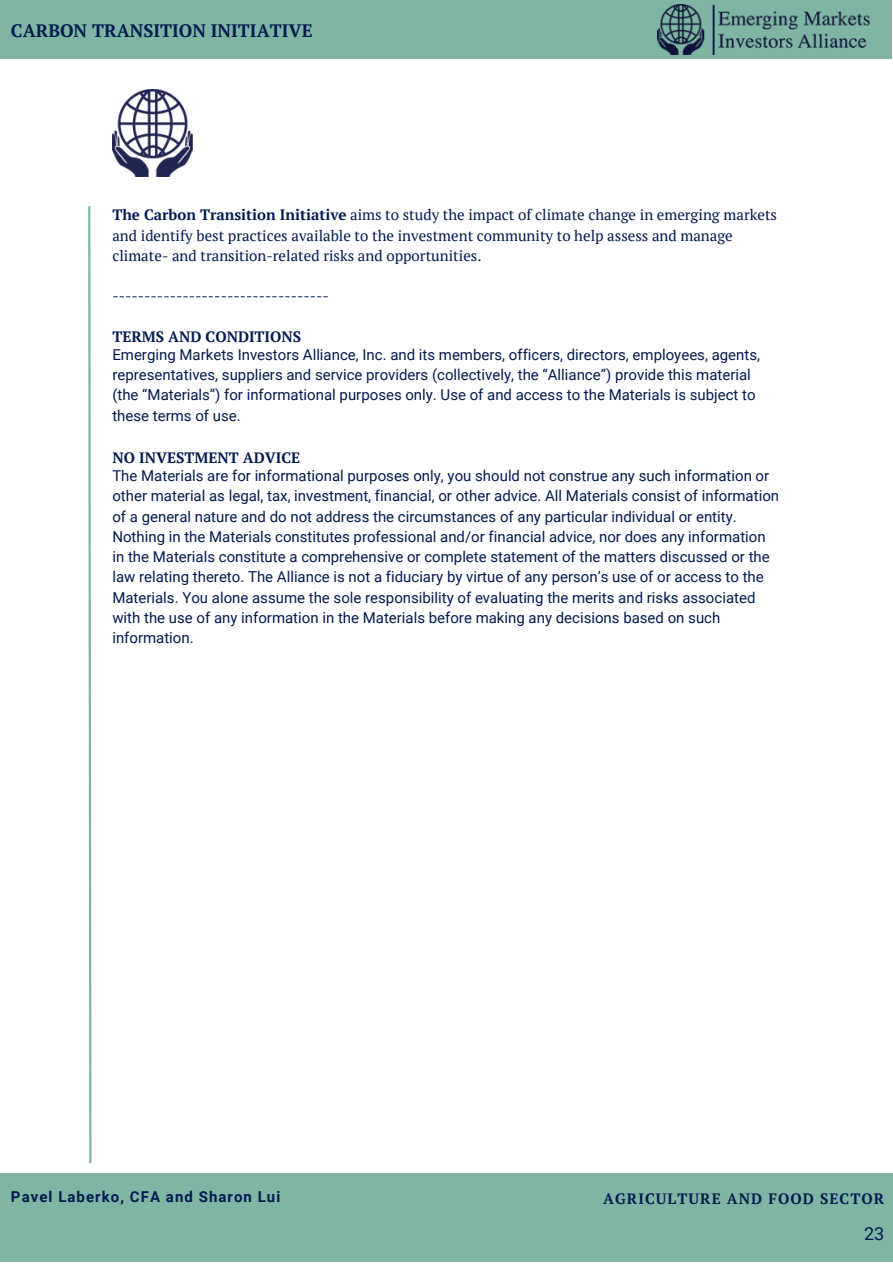
<style>
.page{position:relative;width:893px;height:1264px;background:#fff}
.page>*{position:absolute;margin:0;border:0;box-sizing:border-box;transform-origin:0 0}
.t1{font:700 18px "PT Serif";color:#021a4f}
.t2{font:18px "Roboto";color:#021a4f}
.t3{font:15px/20.2px "Roboto";color:#021a4f}
.t4{font:15px/20.2px "PT Serif";color:#021a4f}
.t5{font:700 15px "PT Serif";color:#021a4f}
.t6{font:700 15px "Roboto";letter-spacing:.07em;color:#021a4f}
.t7{font:700 15px "PT Serif";letter-spacing:.07em;color:#021a4f}
.s1{font-weight:700}
</style>
<div class="page">
<svg style="left:88px;top:206px;width:4px;height:958px"></svg>
<div style="left:0;top:0;width:891px;height:59px;background:#7fb5a5"></div>
<img style="left:657px;top:4px;width:213px;height:51px">
<div style="left:0;top:1173px;width:892px;height:88px;background:#7fb5a5"></div>
<img style="left:112px;top:89px;width:80px;height:88px">
<p class="t1" style="left:11px;top:18px;width:303px">CARBON TRANSITION INITIATIVE</p>
<p class="t4" style="left:112px;top:204px;width:666px"><span class="s1">The Carbon Transition Initiative</span> aims to study the impact of climate change in emerging markets and identify best practices available to the investment community to help assess and manage climate- and transition-related risks and opportunities.</p>
<p class="t4" style="left:112px;top:285px;width:218px">----------------------------------</p>
<p class="t5" style="left:112px;top:326px;width:190px">TERMS AND CONDITIONS</p>
<p class="t3" style="left:112px;top:344px;width:649px">Emerging Markets Investors Alliance, Inc. and its members, officers, directors, employees, agents, representatives, suppliers and service providers (collectively, the “Alliance”) provide this material (the “Materials”) for informational purposes only. Use of and access to the Materials is subject to these terms of use.</p>
<p class="t5" style="left:112px;top:447px;width:189px">NO INVESTMENT ADVICE</p>
<p class="t3" style="left:112px;top:466px;width:668px">The Materials are for informational purposes only, you should not construe any such information or other material as legal, tax, investment, financial, or other advice. All Materials consist of information of a general nature and do not address the circumstances of any particular individual or entity.<br>Nothing in the Materials constitutes professional and/or financial advice, nor does any information in the Materials constitute a comprehensive or complete statement of the matters discussed or the law relating thereto. The Alliance is not a fiduciary by virtue of any person’s use of or access to the Materials. You alone assume the sole responsibility of evaluating the merits and risks associated with the use of any information in the Materials before making any decisions based on such information.</p>
<p class="t6" style="left:11px;top:1188px;width:271px">Pavel Laberko, CFA and Sharon Lui</p>
<p class="t7" style="left:603px;top:1188px;width:282px">AGRICULTURE AND FOOD SECTOR</p>
<p class="t2" style="left:863px;top:1223px;width:22px">23</p>
</div>
